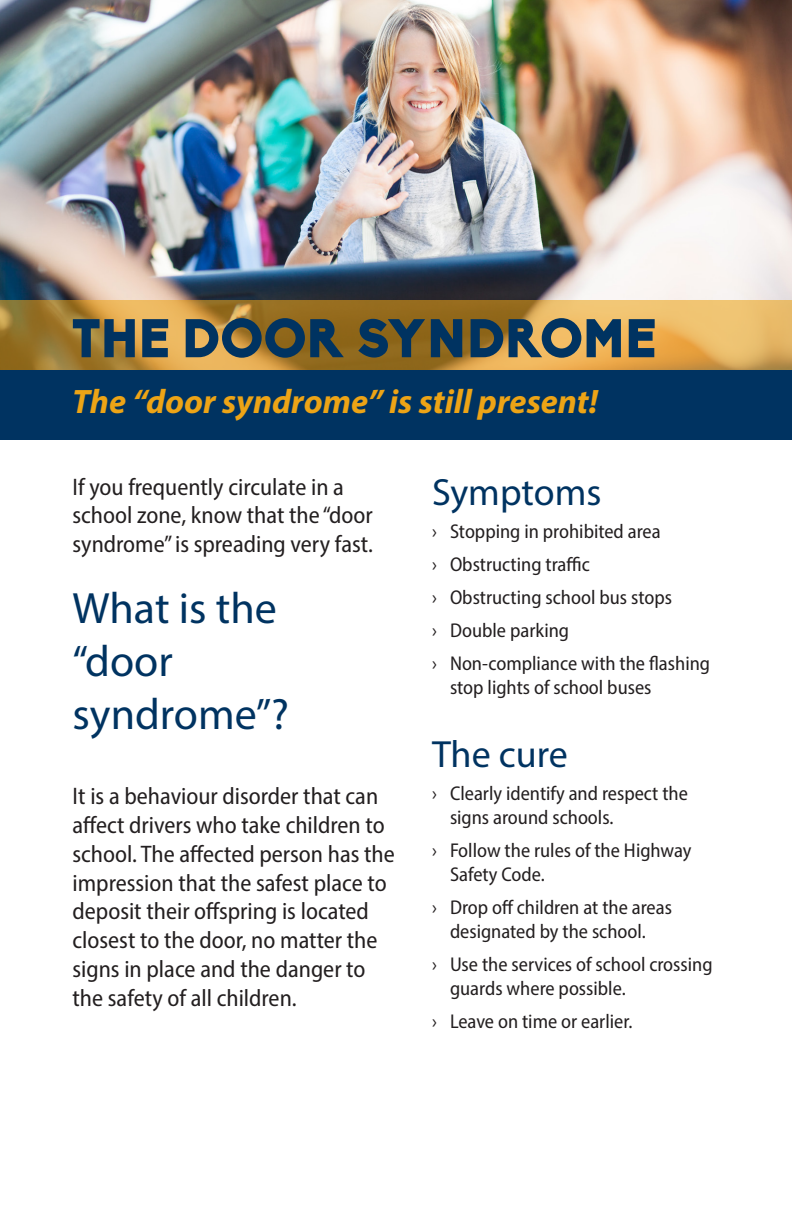
<style>
.page{position:relative;width:792px;height:1224px;background:#fff}
.page>*{position:absolute;margin:0;border:0;box-sizing:border-box;transform-origin:0 0}
.Main_title{font:900 53.6px "Biko";color:#003361}
.text_subtitle{font:44px/52.8px "Myriad Pro";color:#003361}
.symptomes{font:38px "Myriad Pro";color:#003361}
.Subtitle{font:italic 700 34px "Myriad Pro";color:#eda416}
.t1{font:semi-condensed 24px/28.8px "Myriad Pro";color:#231f20}
.t2{font:semi-condensed 20px/24px "Myriad Pro";color:#231f20}
</style>
<div class="page">
<img style="left:0;top:0;width:792px;height:300px">
<div style="left:0;top:370px;width:792px;height:70px;background:#003361"></div>
<svg style="left:0;top:300px;width:792px;height:70px;background:#c19241"></svg>
<p class="Main_title" style="left:72px;top:305px;width:586px">THE DOOR SYNDROME</p>
<p class="Subtitle" style="left:72px;top:380px;width:527px">The “door syndrome” is still present!</p>
<p class="t1" style="left:73px;top:472px;width:302px">If you frequently circulate in a school zone, know that the “door syndrome” is spreading very fast.</p>
<p class="text_subtitle" style="left:73px;top:581px;width:218px">What is the “door syndrome”?</p>
<p class="t1" style="left:73px;top:781px;width:324px">It is a behaviour disorder that can affect drivers who take children to school. The affected person has the impression that the safest place to deposit their offspring is located closest to the door, no matter the signs in place and the danger to the safety of all children.</p>
<p class="symptomes" style="left:432px;top:469px;width:171px">Symptoms</p>
<p class="t2" style="left:432px;top:519px;width:230px">› Stopping in prohibited area</p>
<p class="t2" style="left:432px;top:552px;width:159px">› Obstructing traffic</p>
<p class="t2" style="left:432px;top:585px;width:241px">› Obstructing school bus stops</p>
<p class="t2" style="left:432px;top:618px;width:139px">› Double parking</p>
<p class="t2" style="left:450px;top:651px;width:262px;text-indent:-18px">› Non-compliance with the flashing stop lights of school buses</p>
<p class="symptomes" style="left:432px;top:731px;width:137px">The cure</p>
<p class="t2" style="left:450px;top:781px;width:239px;text-indent:-18px">› Clearly identify and respect the signs around schools.</p>
<p class="t2" style="left:450px;top:838px;width:243px;text-indent:-18px">› Follow the rules of the Highway<br>Safety Code.</p>
<p class="t2" style="left:432px;top:895px;width:242px;text-align:center">› Drop off children at the areas designated by the school.</p>
<p class="t2" style="left:450px;top:952px;width:264px;text-indent:-18px">› Use the services of school crossing guards where possible.</p>
<p class="t2" style="left:432px;top:1009px;width:202px">› Leave on time or earlier.</p>
</div>
